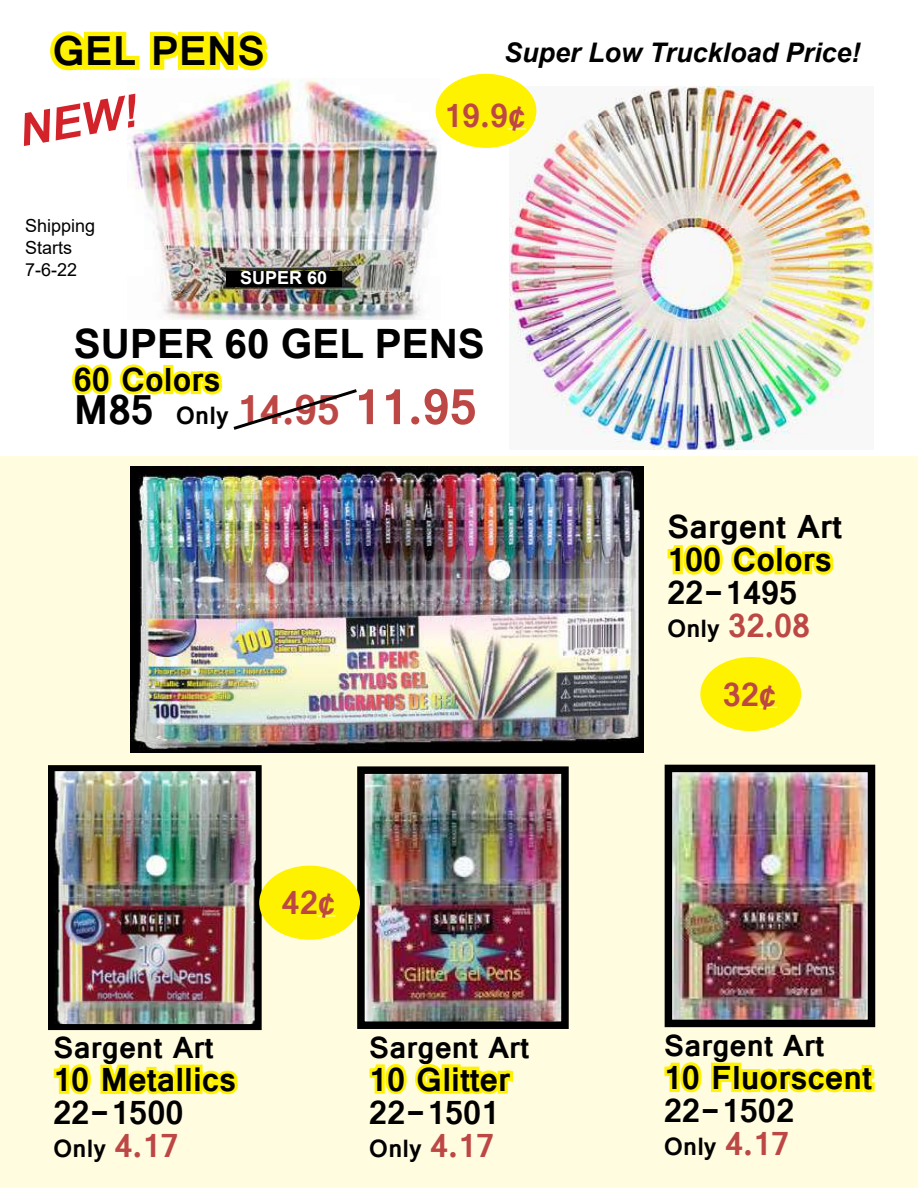
<style>
.page{position:relative;width:918px;height:1188px;background:#fff}
.page>*{position:absolute;margin:0;border:0;box-sizing:border-box;transform-origin:0 0}
.t1{font:700 45px "Vrinda";color:#bc4744}
.t2{font:700 45px "Vrinda";color:#000}
.t3{font:italic 700 45px "Arial";color:#d2232a}
.t4{font:700 40.5px "Arial";color:#000}
.t5{font:700 36px/33px "Vrinda";color:#000}
.t6{font:700 36px "Vrinda";color:#bc4744}
.t7{font:700 33px "Vrinda";color:#000}
.t8{font:700 27px "Vrinda";color:#000}
.t9{font:italic 700 27px "Arial";color:#000}
.t10{font:18px/21.6px "Arial";color:#000}
.t11{font:700 18px "Arial";color:#fff}
.s1{color:#000}
.s2{font-size:27px;color:#000}
.s3{font-size:54px}
.s4{font-size:36px;color:#bc4744}
.s5{font-size:27px}
.s6{color:#bc4744}
</style>
<div class="page">
<div style="left:0;top:457px;width:918px;height:731px;background:#fffce0"></div>
<img style="left:509px;top:86px;width:364px;height:364px">
<img style="left:128px;top:78px;width:312px;height:242px">
<div style="left:226px;top:271px;width:115px;height:16px;background:#000"></div>
<img style="left:131px;top:466px;width:513px;height:287px">
<img style="left:55px;top:772px;width:200px;height:251px">
<div style="left:48px;top:765px;width:214px;height:265px;border:6px solid #000"></div>
<svg style="left:50px;top:31px;width:225px;height:55px"></svg>
<svg style="left:667px;top:544px;width:167px;height:31px"></svg>
<svg style="left:53px;top:1064px;width:126px;height:31px"></svg>
<div style="left:175px;top:1065px;width:10px;height:29px;border:6px solid #fff200"></div>
<div style="left:184px;top:1065px;width:10px;height:29px;border:6px solid #fff200"></div>
<div style="left:192px;top:1071px;width:10px;height:23px;border:6px solid #fff200"></div>
<div style="left:192px;top:1065px;width:10px;height:10px;border:6px solid #fff200"></div>
<svg style="left:196px;top:1066px;width:42px;height:29px"></svg>
<img style="left:366px;top:775px;width:194px;height:245px">
<div style="left:357px;top:766px;width:212px;height:263px;border:8px solid #000"></div>
<svg style="left:369px;top:1064px;width:73px;height:30px"></svg>
<div style="left:442px;top:1064px;width:10px;height:30px;border:6px solid #fff200"></div>
<div style="left:451px;top:1071px;width:10px;height:23px;border:6px solid #fff200"></div>
<div style="left:451px;top:1064px;width:10px;height:11px;border:6px solid #fff200"></div>
<svg style="left:455px;top:1064px;width:59px;height:30px"></svg>
<img style="left:674px;top:774px;width:192px;height:244px">
<div style="left:665px;top:765px;width:210px;height:262px;border:8px solid #000"></div>
<svg style="left:664px;top:1062px;width:211px;height:31px"></svg>
<div style="left:436px;top:74px;width:100px;height:74px;background:#fff200;border-radius:50%"></div>
<svg style="left:508px;top:129px;width:18px;height:1px"></svg>
<div style="left:700px;top:657px;width:101px;height:74px;background:#fff200;border-radius:50%"></div>
<svg style="left:759px;top:707px;width:18px;height:1px"></svg>
<div style="left:259px;top:866px;width:101px;height:74px;background:#fff200;border-radius:50%"></div>
<svg style="left:318px;top:915px;width:18px;height:1px"></svg>
<svg style="left:72px;top:364px;width:285px;height:66px"></svg>
<p class="t2" style="left:52px;top:21px;width:214px">GEL PENS</p>
<p class="t3" style="left:14px;top:101px;width:121px;rotate:-10deg">NEW!</p>
<p class="t10" style="left:25px;top:215px;width:72px">Shipping<br>Starts<br>7-6-22</p>
<p class="t11" style="left:240px;top:265px;width:89px">SUPER 60</p>
<p class="t9" style="left:504px;top:35px;width:358px">Super Low Truckload Price!</p>
<p class="t6" style="left:444px;top:92px;width:83px">19.9¢</p>
<p class="t4" style="left:74px;top:315px;width:413px">SUPER 60 GEL PENS</p>
<p class="t5" style="left:74px;top:364px;width:148px">60 Colors</p>
<p class="t1" style="left:74px;top:380px;width:404px"><span class="s1">M85</span> <span class="s2">Only</span> 14.95 <span class="s3">11.95</span></p>
<p class="t7" style="left:53px;top:1025px;width:162px">Sargent Art</p>
<p class="t5" style="left:53px;top:1063px;width:184px">10 Metallics<br>22-1500</p>
<p class="t8" style="left:53px;top:1130px;width:127px">Only <span class="s4">4.17</span></p>
<p class="t6" style="left:282px;top:879px;width:56px">42¢</p>
<p class="t7" style="left:369px;top:1025px;width:162px">Sargent Art</p>
<p class="t5" style="left:369px;top:1063px;width:143px">10 Glitter<br>22-1501</p>
<p class="t8" style="left:369px;top:1130px;width:127px">Only <span class="s4">4.17</span></p>
<p class="t5" style="left:667px;top:511px;width:176px">Sargent Art<br>100 Colors<br>22-1495<br><span class="s5">Only</span> <span class="s6">32.08</span></p>
<p class="t6" style="left:723px;top:670px;width:56px">32¢</p>
<p class="t7" style="left:664px;top:1023px;width:162px">Sargent Art</p>
<p class="t5" style="left:664px;top:1061px;width:210px">10 Fluorscent<br>22-1502</p>
<p class="t8" style="left:664px;top:1128px;width:127px">Only <span class="s4">4.17</span></p>
</div>
